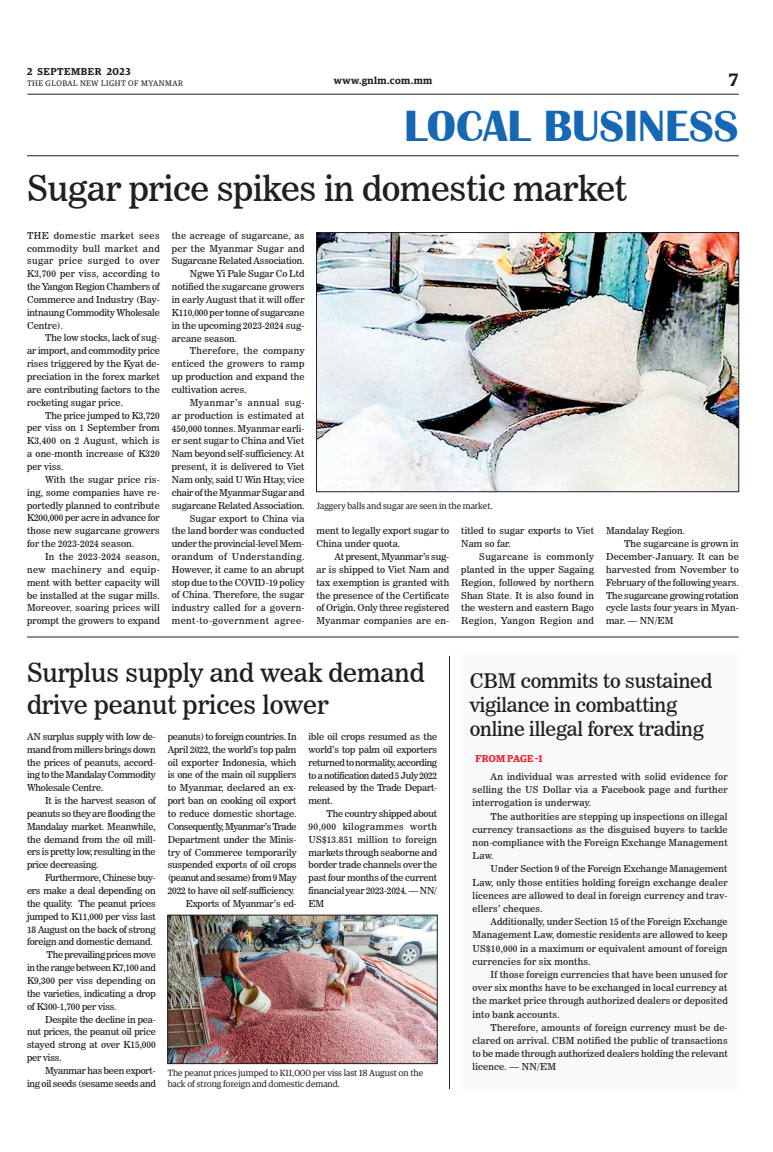
<style>
.page{position:relative;width:773px;height:1152px;background:#fff}
.page>*{position:absolute;margin:0;border:0;box-sizing:border-box;transform-origin:0 0}
.t1{font:700 45px "Britannic";color:#1768b4}
._3_Clm_Head{font:35px "News 706 BT Roman C";letter-spacing:-.01em;color:#231f20}
._3_Clm_Head-2{font:26px/31.2px "News 706 BT Roman C";color:#231f20}
._2_Clm_Head{font:20px/24px "News 706 BT Roman C";letter-spacing:-.01em;color:#231f20}
.t2{font:600 18px "Guardian Egyp";color:#231f20}
.t3{font:600 10px "Guardian Egyp";letter-spacing:.04em;color:#231f20}
.t4{font:600 10px "Guardian Egyp";letter-spacing:.06em;color:#231f20}
.Spill_Style{font:600 10px "Guardian Egyp";letter-spacing:.01em;color:#ee1d23}
._2nd_Body{font:9.5px/12.9px "News 706 BT Roman C";letter-spacing:.005em;color:#231f20;text-align:justify}
.Normal_Para{font:9.5px/12.9px "News 706 BT Roman C";letter-spacing:-.015em;color:#231f20;text-align:justify}
._2nd_Body-2{font:9.5px/12.9px "News 706 BT Roman C";letter-spacing:-.025em;color:#231f20;text-align:right}
._2nd_Body-3{font:9.5px "News 706 BT Roman C";letter-spacing:-.02em;color:#231f20}
.t5{font:9px/10.8px "Guardian Egyp";color:#231f20}
.t6{font:8px "Guardian Egyp";letter-spacing:.06em;color:#231f20}
</style>
<div class="page">
<hr style="left:27px;top:94px;width:711px;height:1px;background:#231f20">
<hr style="left:27px;top:156px;width:711px;height:1px;background:#231f20">
<img style="left:318px;top:234px;width:418px;height:256px">
<div style="left:316px;top:232px;width:422px;height:260px;border:1px solid #231f20"></div>
<hr style="left:27px;top:637px;width:711px;height:1px;background:#231f20">
<hr style="left:449px;top:656px;width:1px;height:433px;background:#231f20">
<img style="left:170px;top:917px;width:265px;height:145px">
<div style="left:168px;top:915px;width:269px;height:149px;border:1px solid #231f20"></div>
<div style="left:461px;top:656px;width:277px;height:433px;background:#f8f9fa"></div>
<p class="t4" style="left:27px;top:64px;width:105px">2 SEPTEMBER 2023</p>
<p class="t6" style="left:27px;top:78px;width:158px">THE GLOBAL NEW LIGHT OF MYANMAR</p>
<p class="t3" style="left:334px;top:73px;width:100px">www.gnlm.com.mm</p>
<h3 class="t2" style="left:729px;top:67px;width:11px">7</h3>
<h1 class="t1" style="left:404px;top:100px;width:336px">LOCAL BUSINESS</h1>
<p class="_3_Clm_Head" style="left:27px;top:167px;width:601px">Sugar price spikes in domestic market</p>
<p class="Normal_Para" style="left:27px;top:229px;width:134px">THE domestic market sees commodity bull market and sugar price surged to over K3,700 per viss, according to the Yangon Region Chambers of Commerce and Industry (Bay&shy;intnaung Commodity Wholesale Centre).</p>
<p class="_2nd_Body" style="left:27px;top:332px;width:134px;text-indent:18px">The low stocks, lack of sug&shy;ar import, and commodity price rises triggered by the Kyat de&shy;preciation in the forex market are contributing factors to the rocketing sugar price.</p>
<p class="_2nd_Body" style="left:27px;top:409px;width:134px;text-indent:18px">The price jumped to K3,720 per viss on 1 September from K3,400 on 2 August, which is a one-month increase of K320 per viss.</p>
<p class="_2nd_Body" style="left:27px;top:473px;width:134px;text-indent:18px">With the sugar price ris&shy;ing, some companies have re&shy;portedly planned to contribute K200,000 per acre in advance for those new sugarcane growers for the 2023-2024 season.</p>
<p class="_2nd_Body" style="left:27px;top:550px;width:134px;text-indent:18px">In the 2023-2024 season, new machinery and equip&shy;ment with better capacity will be installed at the sugar mills.<br>Moreover, soaring prices will prompt the growers to expand</p>
<p class="_2nd_Body" style="left:172px;top:229px;width:134px">the acreage of sugarcane, as per the Myanmar Sugar and Sugarcane Related Association.</p>
<p class="_2nd_Body" style="left:172px;top:267px;width:134px;text-indent:18px">Ngwe Yi Pale Sugar Co Ltd notified the sugarcane growers in early August that it will offer K110,000 per tonne of sugarcane in the upcoming 2023-2024 sug&shy;arcane season.</p>
<p class="_2nd_Body" style="left:172px;top:345px;width:134px;text-indent:18px">Therefore, the company enticed the growers to ramp up production and expand the cultivation acres.</p>
<p class="_2nd_Body" style="left:172px;top:396px;width:134px;text-indent:18px">Myanmar’s annual sug&shy;ar production is estimated at 450,000 tonnes. Myanmar earli&shy;er sent sugar to China and Viet Nam beyond self-sufficiency. At present, it is delivered to Viet Nam only, said U Win Htay, vice chair of the Myanmar Sugar and sugarcane Related Association.</p>
<p class="_2nd_Body" style="left:172px;top:512px;width:134px;text-indent:18px">Sugar export to China via the land border was conducted under the provincial-level Mem&shy;orandum of Understanding.<br>However, it came to an abrupt stop due to the COVID-19 policy of China. Therefore, the sugar industry called for a govern&shy;ment-to-government agree-</p>
<p class="t5" style="left:316px;top:500px;width:177px">Jaggery balls and sugar are seen in the market.</p>
<p class="_2nd_Body" style="left:316px;top:524px;width:134px">ment to legally export sugar to<br>China under quota.</p>
<p class="_2nd_Body" style="left:316px;top:550px;width:134px;text-indent:18px">At present, Myanmar’s sug&shy;ar is shipped to Viet Nam and tax exemption is granted with the presence of the Certificate of Origin. Only three registered Myanmar companies are en-</p>
<p class="_2nd_Body" style="left:461px;top:524px;width:134px">titled to sugar exports to Viet<br>Nam so far.</p>
<p class="_2nd_Body" style="left:461px;top:550px;width:134px;text-indent:18px">Sugarcane is commonly planted in the upper Sagaing Region, followed by northern Shan State. It is also found in the western and eastern Bago Region, Yangon Region and</p>
<p class="_2nd_Body" style="left:606px;top:524px;width:80px">Mandalay Region.</p>
<p class="_2nd_Body" style="left:606px;top:537px;width:134px;text-indent:18px">The sugarcane is grown in December-January. It can be harvested from November to February of the following years.<br>The sugarcane growing rotation cycle lasts four years in Myan&shy;mar. — NN/EM</p>
<p class="_3_Clm_Head-2" style="left:27px;top:657px;width:399px">Surplus supply and weak demand drive peanut prices lower</p>
<p class="_2nd_Body" style="left:27px;top:730px;width:130px">AN surplus supply with low de&shy;mand from millers brings down the prices of peanuts, accord&shy;ing to the Mandalay Commodity Wholesale Centre.</p>
<p class="_2nd_Body" style="left:27px;top:794px;width:130px;text-indent:18px">It is the harvest season of peanuts so they are flooding the Mandalay market. Meanwhile, the demand from the oil mill&shy;ers is pretty low, resulting in the price decreasing.</p>
<p class="_2nd_Body" style="left:27px;top:871px;width:130px;text-indent:18px">Furthermore, Chinese buy&shy;ers make a deal depending on the quality. The peanut prices jumped to K11,000 per viss last 18 August on the back of strong foreign and domestic demand.</p>
<p class="_2nd_Body" style="left:27px;top:948px;width:130px;text-indent:20px">The prevailing prices move in the range between K7,100 and K9,300 per viss depending on the varieties, indicating a drop of K300-1,700 per viss.</p>
<p class="_2nd_Body" style="left:27px;top:1013px;width:130px;text-indent:18px">Despite the decline in pea&shy;nut prices, the peanut oil price stayed strong at over K15,000 per viss.</p>
<p class="_2nd_Body-2" style="left:27px;top:1064px;width:130px">Myanmar has been export-<br>ing oil seeds (sesame seeds and</p>
<p class="_2nd_Body" style="left:168px;top:730px;width:130px">peanuts) to foreign countries. In April 2022, the world’s top palm oil exporter Indonesia, which is one of the main oil suppliers to Myanmar, declared an ex&shy;port ban on cooking oil export to reduce domestic shortage.<br>Consequently, Myanmar’s Trade Department under the Minis&shy;try of Commerce temporarily suspended exports of oil crops (peanut and sesame) from 9 May 2022 to have oil self-sufficiency.</p>
<p class="_2nd_Body-3" style="left:186px;top:898px;width:112px">Exports of Myanmar’s ed-</p>
<p class="_2nd_Body" style="left:308px;top:730px;width:130px">ible oil crops resumed as the world’s top palm oil exporters returned to normality, according to a notification dated 5 July 2022 released by the Trade Depart&shy;ment.</p>
<p class="_2nd_Body" style="left:308px;top:807px;width:130px;text-indent:18px">The country shipped about 90,000 kilogrammes worth US$13.851 million to foreign markets through seaborne and border trade channels over the past four months of the current financial year 2023-2024. — NN/ EM</p>
<p class="t5" style="left:168px;top:1067px;width:257px">The peanut prices jumped to K11,000 per viss last 18 August on the back of strong foreign and domestic demand.</p>
<p class="_2_Clm_Head" style="left:469px;top:669px;width:244px">CBM commits to sustained vigilance in combatting online illegal forex trading</p>
<p class="_2nd_Body" style="left:472px;top:770px;width:256px;line-height:13.2px;text-indent:18px">An individual was arrested with solid evidence for selling the US Dollar via a Facebook page and further interrogation is underway.</p>
<p class="_2nd_Body" style="left:472px;top:810px;width:256px;line-height:13.2px;text-indent:18px">The authorities are stepping up inspections on illegal currency transactions as the disguised buyers to tackle non-compliance with the Foreign Exchange Management Law.</p>
<p class="_2nd_Body" style="left:472px;top:862px;width:256px;line-height:13.2px;text-indent:18px">Under Section 9 of the Foreign Exchange Management Law, only those entities holding foreign exchange dealer licences are allowed to deal in foreign currency and trav&shy;ellers’ cheques.</p>
<p class="_2nd_Body" style="left:472px;top:915px;width:256px;line-height:13.2px;text-indent:18px">Additionally, under Section 15 of the Foreign Exchange Management Law, domestic residents are allowed to keep US$10,000 in a maximum or equivalent amount of foreign currencies for six months.</p>
<p class="_2nd_Body" style="left:472px;top:968px;width:256px;line-height:13.2px;text-indent:18px">If those foreign currencies that have been unused for over six months have to be exchanged in local currency at the market price through authorized dealers or deposited into bank accounts.</p>
<p class="_2nd_Body" style="left:472px;top:1021px;width:256px;line-height:13.2px;text-indent:18px">Therefore, amounts of foreign currency must be de&shy;clared on arrival. CBM notified the public of transactions to be made through authorized dealers holding the relevant licence. — NN/EM</p>
<p class="Spill_Style" style="left:475px;top:751px;width:69px">FROM PAGE -1</p>
</div>
